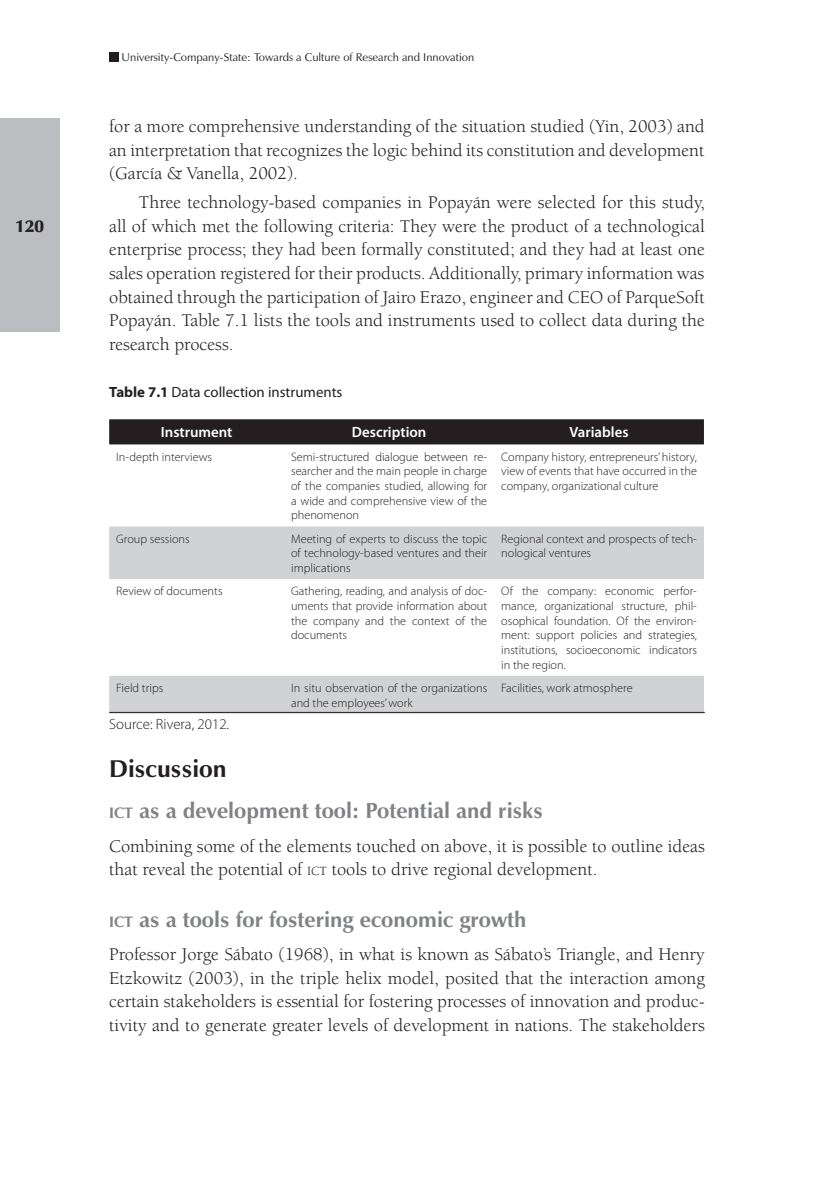
<style>
.page{position:relative;width:819px;height:1191px;background:#fff}
.page>*{position:absolute;margin:0;border:0;box-sizing:border-box;transform-origin:0 0}
.t1{font:700 24.5px "Zapf Humanist 601 BT";color:#231f20}
.t2{font:700 21.88px "Zapf Humanist 601 BT";color:#808285}
.t3{font:18.38px/23.6px "Berkeley Std";color:#231f20;text-align:justify}
.t4{font:900 17.5px "Zapf Humanist 601 BT";color:#231f20}
.t5{font:14.88px "Myriad Pro";color:#231f20}
.t6{font:600 14.88px "Myriad Pro";color:#fff}
.t7{font:300 14.88px "Myriad Pro";color:#231f20}
.t8{font:300 12.25px/14.7px "Myriad Pro";color:#231f20;text-align:justify}
.t9{font:11.38px "Zapf Humanist 601 BT";color:#231f20}
.s1{font-weight:700}
.s2{font-size:15.4px}
.s3{font-size:12.78px}
</style>
<div class="page">
<div style="left:109px;top:52px;width:10px;height:10px;background:#231f20"></div>
<div style="left:0;top:119px;width:59px;height:213px;background:#bcbdc0"></div>
<div style="left:109px;top:419px;width:595px;height:25px;background:#231f20"></div>
<svg style="left:109px;top:526px;width:595px;height:186px"></svg>
<hr style="left:109px;top:712px;width:595px;height:1px;background:#231f20">
<p class="t4" style="left:15px;top:215px;width:30px">120</p>
<p class="t9" style="left:122px;top:50px;width:354px">University-Company-State: Towards a Culture of Research and Innovation</p>
<p class="t3" style="left:109px;top:115px;width:597px">for a more comprehensive understanding of the situation studied (Yin, 2003) and an interpretation that recognizes the logic behind its constitution and development (García &amp; Vanella, 2002).</p>
<p class="t3" style="left:109px;top:191px;width:597px;text-indent:30px">Three technology-based companies in Popayán were selected for this study, all of which met the following criteria: They were the product of a technological enterprise process; they had been formally constituted; and they had at least one sales operation registered for their products. Additionally, primary information was obtained through the participation of Jairo Erazo, engineer and CEO of ParqueSoft Popayán. Table 7.1 lists the tools and instruments used to collect data during the research process.</p>
<p class="t5" style="left:109px;top:383px;width:235px"><span class="s1">Table 7.1</span> Data collection instruments</p>
<p class="t6" style="left:161px;top:423px;width:73px">Instrument</p>
<p class="t6" style="left:352px;top:423px;width:76px">Description</p>
<p class="t6" style="left:569px;top:423px;width:60px">Variables</p>
<p class="t8" style="left:116px;top:449px;width:97px">In-depth interviews</p>
<p class="t8" style="left:291px;top:449px;width:198px">Semi-structured dialogue between re&shy;searcher and the main people in charge of the companies studied, allowing for a wide and comprehensive view of the phenomenon</p>
<p class="t8" style="left:501px;top:449px;width:197px">Company history, entrepreneurs’ history, view of events that have occurred in the company, organizational culture</p>
<p class="t8" style="left:116px;top:531px;width:75px">Group sessions</p>
<p class="t8" style="left:291px;top:531px;width:198px">Meeting of experts to discuss the topic of technology-based ventures and their implications</p>
<p class="t8" style="left:501px;top:531px;width:197px">Regional context and prospects of tech&shy;nological ventures</p>
<p class="t8" style="left:116px;top:583px;width:108px">Review of documents</p>
<p class="t8" style="left:291px;top:583px;width:198px">Gathering, reading, and analysis of doc&shy;uments that provide information about the company and the context of the documents</p>
<p class="t8" style="left:501px;top:583px;width:197px">Of the company: economic perfor&shy;mance, organizational structure, phil&shy;osophical foundation. Of the environ&shy;ment: support policies and strategies, institutions, socioeconomic indicators in the region.</p>
<p class="t8" style="left:116px;top:680px;width:49px">Field trips</p>
<p class="t8" style="left:291px;top:680px;width:197px">In situ observation of the organizations and the employees’ work</p>
<p class="t8" style="left:501px;top:680px;width:133px">Facilities, work atmosphere</p>
<p class="t7" style="left:109px;top:715px;width:121px">Source: Rivera, 2012.</p>
<h1 class="t1" style="left:109px;top:753px;width:119px">Discussion</h1>
<p class="t2" style="left:109px;top:797px;width:435px"><span class="s2">ict</span> as a development tool: Potential and risks</p>
<p class="t3" style="left:109px;top:834px;width:597px">Combining some of the elements touched on above, it is possible to outline ideas that reveal the potential of <span class="s3">ict</span> tools to drive regional development.</p>
<p class="t2" style="left:109px;top:905px;width:419px"><span class="s2">ict</span> as a tools for fostering economic growth</p>
<p class="t3" style="left:109px;top:942px;width:597px">Professor Jorge Sábato (1968), in what is known as Sábato’s Triangle, and Henry Etzkowitz (2003), in the triple helix model, posited that the interaction among certain stakeholders is essential for fostering processes of innovation and produc&shy;tivity and to generate greater levels of development in nations. The stakeholders</p>
</div>
